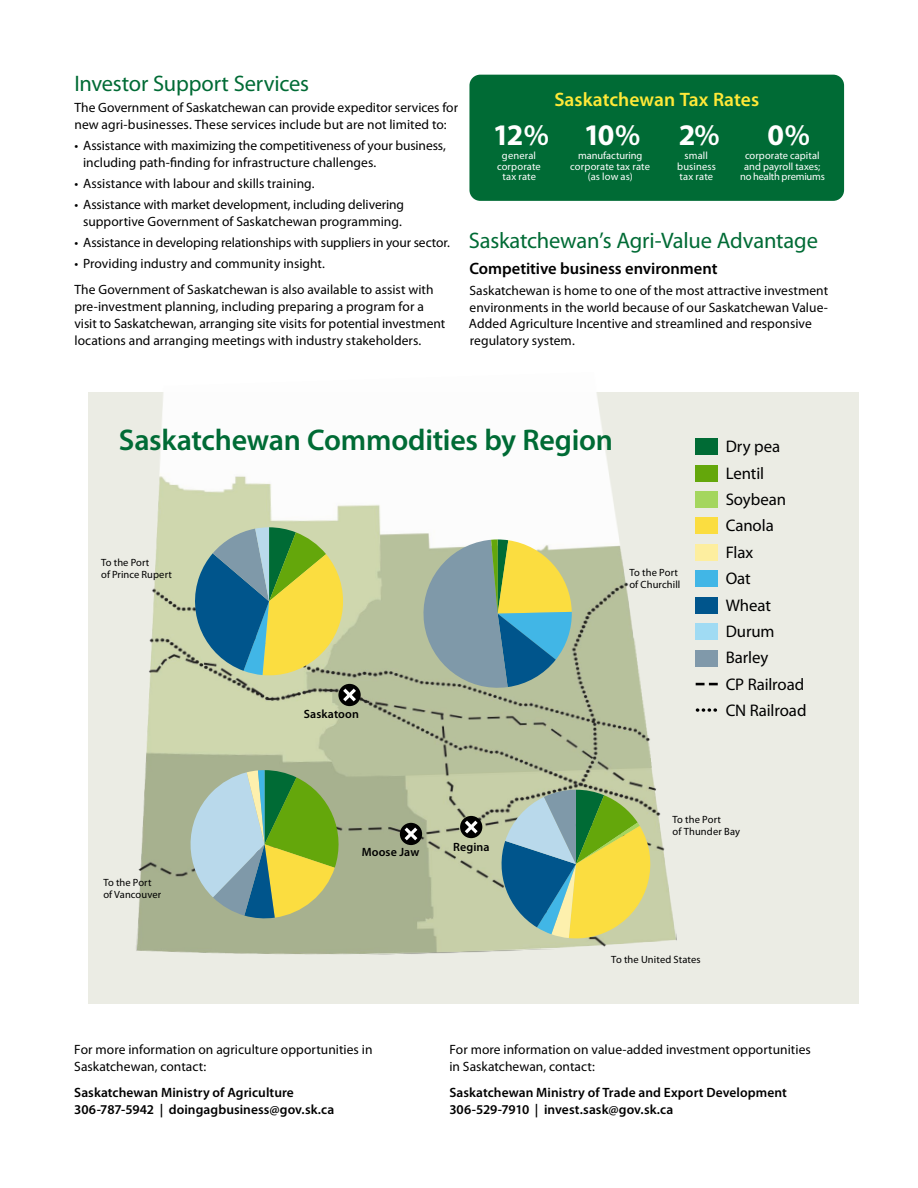
<style>
.page{position:relative;width:918px;height:1188px;background:#fff}
.page>*{position:absolute;margin:0;border:0;box-sizing:border-box;transform-origin:0 0}
.t1{font:600 30px "Myriad Pro";letter-spacing:-.01em;color:#006b35}
.t2{font:700 30px "Myriad Pro";color:#fff}
.t3{font:22.5px "Myriad Pro";letter-spacing:-.01em;color:#006b35}
.t4{font:600 19.5px "Myriad Pro";color:#ffe938}
.t5{font:16.8px/26.4px "Myriad Pro";letter-spacing:-.005em;color:#000}
.t6{font:600 16.5px "Myriad Pro";letter-spacing:-.005em;color:#000}
.t7{font:13.5px/16.8px "Myriad Pro";color:#000}
.t8{font:600 13.5px/16.8px "Myriad Pro";letter-spacing:.005em;color:#000}
.t9{font:600 12px "Myriad Pro";letter-spacing:.01em;color:#000}
.t10{font:10.5px/10.5px "Myriad Pro";letter-spacing:.005em;color:#fff;text-align:center}
.t11{font:10.5px/12px "Myriad Pro";letter-spacing:.01em;color:#000}
.s1{font-weight:600}
</style>
<div class="page">
<div style="left:88px;top:392px;width:771px;height:612px;background:#ebece4"></div>
<img style="left:136px;top:392px;width:541px;height:563px">
<div style="left:400px;top:823px;width:22px;height:22px;background:#000;border-radius:50%"></div>
<svg style="left:405px;top:828px;width:12px;height:12px"></svg>
<div style="left:338px;top:684px;width:23px;height:22px;background:#000;border-radius:50%"></div>
<svg style="left:343px;top:689px;width:13px;height:12px"></svg>
<div style="left:460px;top:816px;width:22px;height:22px;background:#000;border-radius:50%"></div>
<svg style="left:465px;top:821px;width:13px;height:12px"></svg>
<svg style="left:495px;top:790px;width:166px;height:150px;background:#9eb581"></svg>
<svg style="left:177px;top:764px;width:169px;height:161px;background:#9ab584"></svg>
<svg style="left:419px;top:539px;width:153px;height:154px;background:#91ac96"></svg>
<svg style="left:185px;top:527px;width:167px;height:150px;background:#93ae7d"></svg>
<div style="left:696px;top:438px;width:22px;height:17px;background:#006b35"></div>
<div style="left:696px;top:465px;width:22px;height:17px;background:#64a70b"></div>
<div style="left:696px;top:491px;width:22px;height:17px;background:#a4d65e"></div>
<div style="left:696px;top:518px;width:22px;height:16px;background:#fbdd40"></div>
<div style="left:696px;top:570px;width:22px;height:17px;background:#41b6e6"></div>
<div style="left:696px;top:597px;width:22px;height:17px;background:#00558c"></div>
<div style="left:696px;top:623px;width:22px;height:17px;background:#a0dbf3"></div>
<div style="left:696px;top:650px;width:22px;height:16px;background:#8099aa"></div>
<svg style="left:696px;top:683px;width:22px;height:2px"></svg>
<svg style="left:697px;top:708px;width:18px;height:4px"></svg>
<div style="left:696px;top:544px;width:22px;height:17px;background:#fdee9f"></div>
<div style="left:469px;top:75px;width:375px;height:126px;background:#006b35;border-radius:11px"></div>
<h2 class="t3" style="left:74px;top:69px;width:236px">Investor Support Services</h2>
<p class="t7" style="left:74px;top:99px;width:385px">The Government of Saskatchewan can provide expeditor services for new agri-businesses. These services include but are not limited to:</p>
<p class="t7" style="left:83px;top:137px;width:364px;text-indent:-9px">• Assistance with maximizing the competitiveness of your business, including path-finding for infrastructure challenges.</p>
<p class="t7" style="left:74px;top:175px;width:242px">• Assistance with labour and skills training.</p>
<p class="t7" style="left:74px;top:196px;width:331px;text-align:center">• Assistance with market development, including delivering supportive Government of Saskatchewan programming.</p>
<p class="t7" style="left:74px;top:234px;width:377px">• Assistance in developing relationships with suppliers in your sector.</p>
<p class="t7" style="left:74px;top:251px;width:361px;line-height:25.5px">• Providing industry and community insight.<br>The Government of Saskatchewan is also available to assist with</p>
<p class="t7" style="left:74px;top:298px;width:372px">pre-investment planning, including preparing a program for a visit to Saskatchewan, arranging site visits for potential investment locations and arranging meetings with industry stakeholders.</p>
<h3 class="t4" style="left:554px;top:88px;width:206px">Saskatchewan Tax Rates</h3>
<h1 class="t2" style="left:493px;top:115px;width:149px">12<span class="s1">%</span> 10<span class="s1">%</span></h1>
<h1 class="t2" style="left:679px;top:115px;width:42px">2<span class="s1">%</span></h1>
<h1 class="t2" style="left:767px;top:115px;width:44px">0<span class="s1">%</span></h1>
<p class="t10" style="left:497px;top:150px;width:45px">general corporate tax rate</p>
<p class="t10" style="left:570px;top:150px;width:81px">manufacturing corporate tax rate (as low as)</p>
<p class="t10" style="left:677px;top:150px;width:40px">small business tax rate</p>
<p class="t10" style="left:740px;top:150px;width:86px">corporate capital and payroll taxes; no health premiums</p>
<h2 class="t3" style="left:469px;top:226px;width:351px">Saskatchewan’s Agri-Value Advantage</h2>
<p class="t6" style="left:470px;top:258px;width:249px">Competitive business environment</p>
<p class="t7" style="left:469px;top:282px;width:361px">Saskatchewan is home to one of the most attractive investment environments in the world because of our Saskatchewan Value-Added Agriculture Incentive and streamlined and responsive regulatory system.</p>
<h1 class="t1" style="left:119px;top:421px;width:495px">Saskatchewan Commodities by Region</h1>
<p class="t11" style="left:101px;top:557px;width:72px">To the Port<br>of Prince Rupert</p>
<p class="t11" style="left:629px;top:567px;width:52px">To the Port of Churchill</p>
<p class="t9" style="left:304px;top:707px;width:57px">Saskatoon</p>
<p class="t5" style="left:726px;top:433px;width:82px">Dry pea<br>Lentil<br>Soybean<br>Canola<br>Flax<br>Oat<br>Wheat<br>Durum<br>Barley<br>CP Railroad<br>CN Railroad</p>
<p class="t11" style="left:104px;top:876px;width:59px">To the Port of Vancouver</p>
<p class="t9" style="left:362px;top:845px;width:59px">Moose Jaw</p>
<p class="t9" style="left:453px;top:839px;width:38px">Regina</p>
<p class="t11" style="left:673px;top:813px;width:69px">To the Port<br>of Thunder Bay</p>
<p class="t7" style="left:74px;top:1041px;width:300px">For more information on agriculture opportunities in<br>Saskatchewan, contact:</p>
<p class="t8" style="left:74px;top:1084px;width:261px">Saskatchewan Ministry of Agriculture<br>306-787-5942 | doingagbusiness@gov.sk.ca</p>
<p class="t11" style="left:611px;top:953px;width:91px">To the United States</p>
<p class="t7" style="left:449px;top:1041px;width:363px">For more information on value-added investment opportunities in Saskatchewan, contact:</p>
<p class="t8" style="left:449px;top:1084px;width:339px">Saskatchewan Ministry of Trade and Export Development<br>306-529-7910 | invest.sask@gov.sk.ca</p>
</div>
